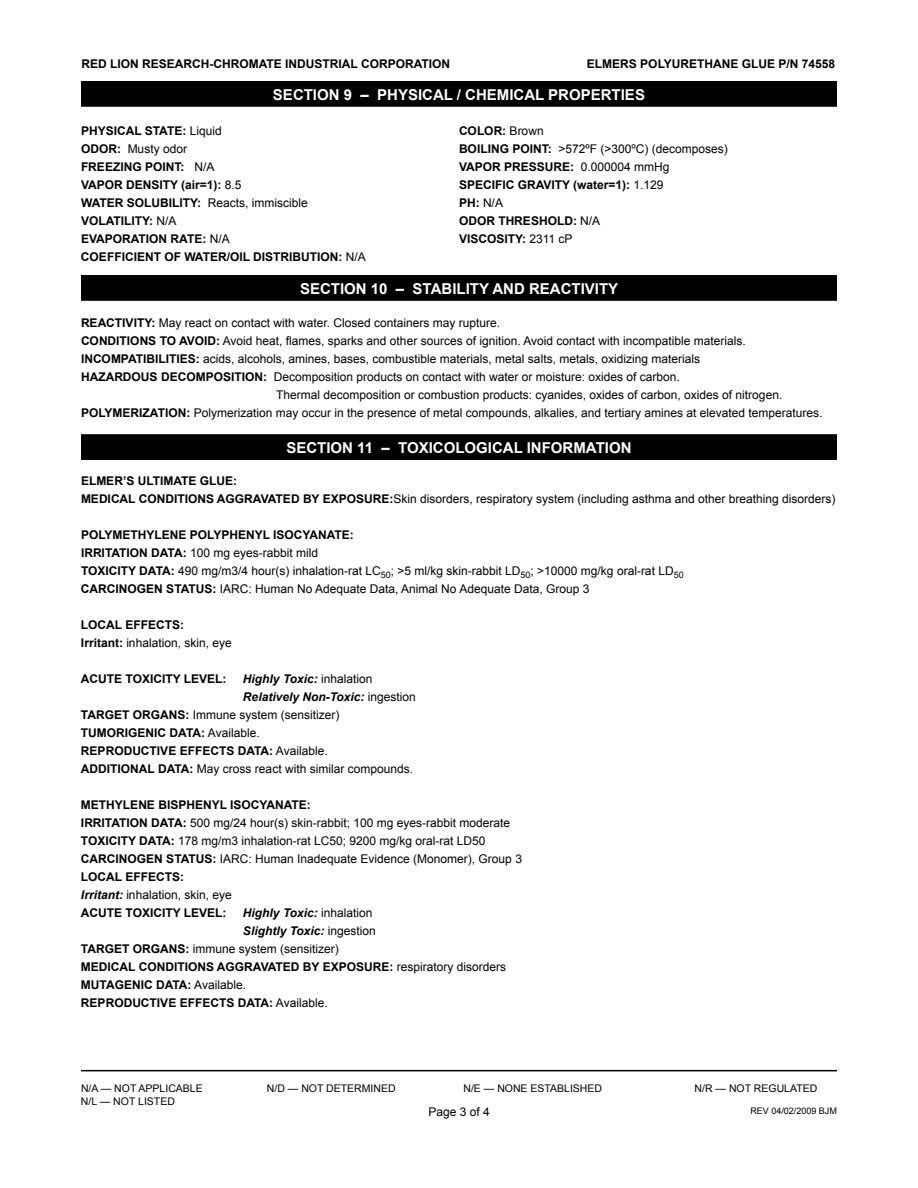
<style>
.page{position:relative;width:918px;height:1188px;background:#fff}
.page>*{position:absolute;margin:0;border:0;box-sizing:border-box;transform-origin:0 0}
.t1{font:700 15px "Arial";color:#fff}
.t2{font:12px/18px "Arial";color:#000}
.t3{font:700 12px/18px "Arial";color:#000}
.t4{font:italic 700 12px "Arial";color:#000}
.t5{font:10.5px "Arial";color:#000}
.t6{font:9px "Arial";color:#000}
.s1{font-weight:400}
.s2{font-weight:700}
.s3{font-weight:400;font-style:normal}
.s4{font-weight:700;font-style:italic}
</style>
<div class="page">
<hr style="left:81px;top:1070px;width:756px;height:1px;background:#000">
<div style="left:82px;top:82px;width:754px;height:24px;background:#000"></div>
<div style="left:81px;top:81px;width:756px;height:26px;border:2px solid #000"></div>
<div style="left:82px;top:276px;width:754px;height:24px;background:#000"></div>
<div style="left:81px;top:275px;width:756px;height:26px;border:2px solid #000"></div>
<div style="left:82px;top:435px;width:754px;height:24px;background:#000"></div>
<div style="left:81px;top:434px;width:756px;height:26px;border:2px solid #000"></div>
<p class="t3" style="left:82px;top:55px;width:370px">RED LION RESEARCH-CHROMATE INDUSTRIAL CORPORATION</p>
<p class="t3" style="left:587px;top:55px;width:250px">ELMERS POLYURETHANE GLUE P/N 74558</p>
<p class="t1" style="left:273px;top:85px;width:374px">SECTION 9 – PHYSICAL / CHEMICAL PROPERTIES</p>
<p class="t3" style="left:81px;top:122px;width:142px">PHYSICAL STATE: <span class="s1">Liquid</span></p>
<p class="t3" style="left:459px;top:122px;width:86px">COLOR: <span class="s1">Brown</span></p>
<p class="t2" style="left:81px;top:140px;width:108px"><span class="s2">ODOR:</span> Musty odor</p>
<p class="t2" style="left:459px;top:140px;width:270px"><span class="s2">BOILING POINT:</span> &gt;572ºF (&gt;300ºC) (decomposes)</p>
<p class="t3" style="left:81px;top:158px;width:135px">FREEZING POINT: <span class="s1">N/A</span></p>
<p class="t3" style="left:459px;top:158px;width:212px">VAPOR PRESSURE: <span class="s1">0.000004 mmHg</span></p>
<p class="t3" style="left:81px;top:176px;width:162px">VAPOR DENSITY (air=1): <span class="s1">8.5</span></p>
<p class="t3" style="left:459px;top:176px;width:206px">SPECIFIC GRAVITY (water=1): <span class="s1">1.129</span></p>
<p class="t2" style="left:81px;top:194px;width:228px"><span class="s2">WATER SOLUBILITY:</span> Reacts, immiscible</p>
<p class="t3" style="left:459px;top:194px;width:46px">PH: <span class="s1">N/A</span></p>
<p class="t3" style="left:81px;top:212px;width:97px">VOLATILITY: <span class="s1">N/A</span></p>
<p class="t3" style="left:459px;top:212px;width:143px">ODOR THRESHOLD: <span class="s1">N/A</span></p>
<p class="t3" style="left:81px;top:230px;width:150px">EVAPORATION RATE: <span class="s1">N/A</span></p>
<p class="t3" style="left:459px;top:230px;width:115px">VISCOSITY: <span class="s1">2311 cP</span></p>
<p class="t3" style="left:81px;top:248px;width:286px">COEFFICIENT OF WATER/OIL DISTRIBUTION: <span class="s1">N/A</span></p>
<p class="t1" style="left:300px;top:279px;width:320px">SECTION 10 – STABILITY AND REACTIVITY</p>
<p class="t2" style="left:81px;top:314px;width:421px"><span class="s2">REACTIVITY:</span> May react on contact with water. Closed containers may rupture.</p>
<p class="t2" style="left:81px;top:332px;width:666px"><span class="s2">CONDITIONS TO AVOID:</span> Avoid heat, flames, sparks and other sources of ignition. Avoid contact with incompatible materials.</p>
<p class="t2" style="left:81px;top:350px;width:621px"><span class="s2">INCOMPATIBILITIES:</span> acids, alcohols, amines, bases, combustible materials, metal salts, metals, oxidizing materials</p>
<p class="t2" style="left:81px;top:368px;width:600px"><span class="s2">HAZARDOUS DECOMPOSITION:</span> Decomposition products on contact with water or moisture: oxides of carbon.</p>
<p class="t2" style="left:276px;top:386px;width:508px">Thermal decomposition or combustion products: cyanides, oxides of carbon, oxides of nitrogen.</p>
<p class="t2" style="left:81px;top:404px;width:743px"><span class="s2">POLYMERIZATION:</span> Polymerization may occur in the presence of metal compounds, alkalies, and tertiary amines at elevated temperatures.</p>
<p class="t1" style="left:286px;top:438px;width:347px">SECTION 11 – TOXICOLOGICAL INFORMATION</p>
<p class="t2" style="left:81px;top:472px;width:756px"><span class="s2">ELMER’S ULTIMATE GLUE:<br>MEDICAL CONDITIONS AGGRAVATED BY EXPOSURE:</span>Skin disorders, respiratory system (including asthma and other breathing disorders)</p>
<p class="t2" style="left:81px;top:526px;width:604px"><span class="s2">POLYMETHYLENE POLYPHENYL ISOCYANATE:<br>IRRITATION DATA:</span> 100 mg eyes-rabbit mild<br><span class="s2">TOXICITY DATA:</span> 490 mg/m3/4 hour(s) inhalation-rat LC<sub>50</sub>; &gt;5 ml/kg skin-rabbit LD<sub>50</sub>; &gt;10000 mg/kg oral-rat LD<sub>50<br></sub><span class="s2">CARCINOGEN STATUS:</span> IARC: Human No Adequate Data, Animal No Adequate Data, Group 3</p>
<p class="t3" style="left:81px;top:617px;width:152px">LOCAL EFFECTS:<br>Irritant: <span class="s1">inhalation, skin, eye</span></p>
<p class="t3" style="left:81px;top:671px;width:147px">ACUTE TOXICITY LEVEL:</p>
<p class="t4" style="left:243px;top:671px;width:131px">Highly Toxic: <span class="s3">inhalation</span></p>
<p class="t4" style="left:243px;top:689px;width:174px">Relatively Non-Toxic: <span class="s3">ingestion</span></p>
<p class="t2" style="left:81px;top:706px;width:260px"><span class="s2">TARGET ORGANS:</span> Immune system (sensitizer)</p>
<p class="t3" style="left:81px;top:725px;width:180px">TUMORIGENIC DATA: <span class="s1">Available.</span></p>
<p class="t3" style="left:81px;top:743px;width:248px">REPRODUCTIVE EFFECTS DATA: <span class="s1">Available.</span></p>
<p class="t2" style="left:81px;top:760px;width:334px"><span class="s2">ADDITIONAL DATA:</span> May cross react with similar compounds.</p>
<p class="t2" style="left:81px;top:796px;width:443px"><span class="s2">METHYLENE BISPHENYL ISOCYANATE:<br>IRRITATION DATA:</span> 500 mg/24 hour(s) skin-rabbit; 100 mg eyes-rabbit moderate <span class="s2">TOXICITY DATA:</span> 178 mg/m3 inhalation-rat LC50; 9200 mg/kg oral-rat LD50<br><span class="s2">CARCINOGEN STATUS:</span> IARC: Human Inadequate Evidence (Monomer), Group 3<br><span class="s2">LOCAL EFFECTS:<br></span><span class="s4">Irritant:</span> inhalation, skin, eye<br><span class="s2">ACUTE TOXICITY LEVEL:</span></p>
<p class="t4" style="left:243px;top:905px;width:131px">Highly Toxic: <span class="s3">inhalation</span></p>
<p class="t4" style="left:243px;top:923px;width:134px">Slightly Toxic: <span class="s3">ingestion</span></p>
<p class="t2" style="left:81px;top:940px;width:259px"><span class="s2">TARGET ORGANS:</span> immune system (sensitizer)</p>
<p class="t3" style="left:81px;top:959px;width:427px">MEDICAL CONDITIONS AGGRAVATED BY EXPOSURE: <span class="s1">respiratory disorders</span></p>
<p class="t3" style="left:81px;top:977px;width:167px">MUTAGENIC DATA: <span class="s1">Available.</span></p>
<p class="t3" style="left:81px;top:995px;width:248px">REPRODUCTIVE EFFECTS DATA: <span class="s1">Available.</span></p>
<p class="t5" style="left:81px;top:1082px;width:123px">N/A — NOT APPLICABLE</p>
<p class="t5" style="left:267px;top:1082px;width:130px">N/D — NOT DETERMINED</p>
<p class="t5" style="left:463px;top:1082px;width:140px">N/E — NONE ESTABLISHED</p>
<p class="t5" style="left:695px;top:1082px;width:124px">N/R — NOT REGULATED</p>
<p class="t5" style="left:81px;top:1094px;width:95px">N/L — NOT LISTED</p>
<p class="t6" style="left:750px;top:1105px;width:88px">REV 04/02/2009 BJM</p>
<p class="t2" style="left:428px;top:1103px;width:63px">Page 3 of 4</p>
</div>
